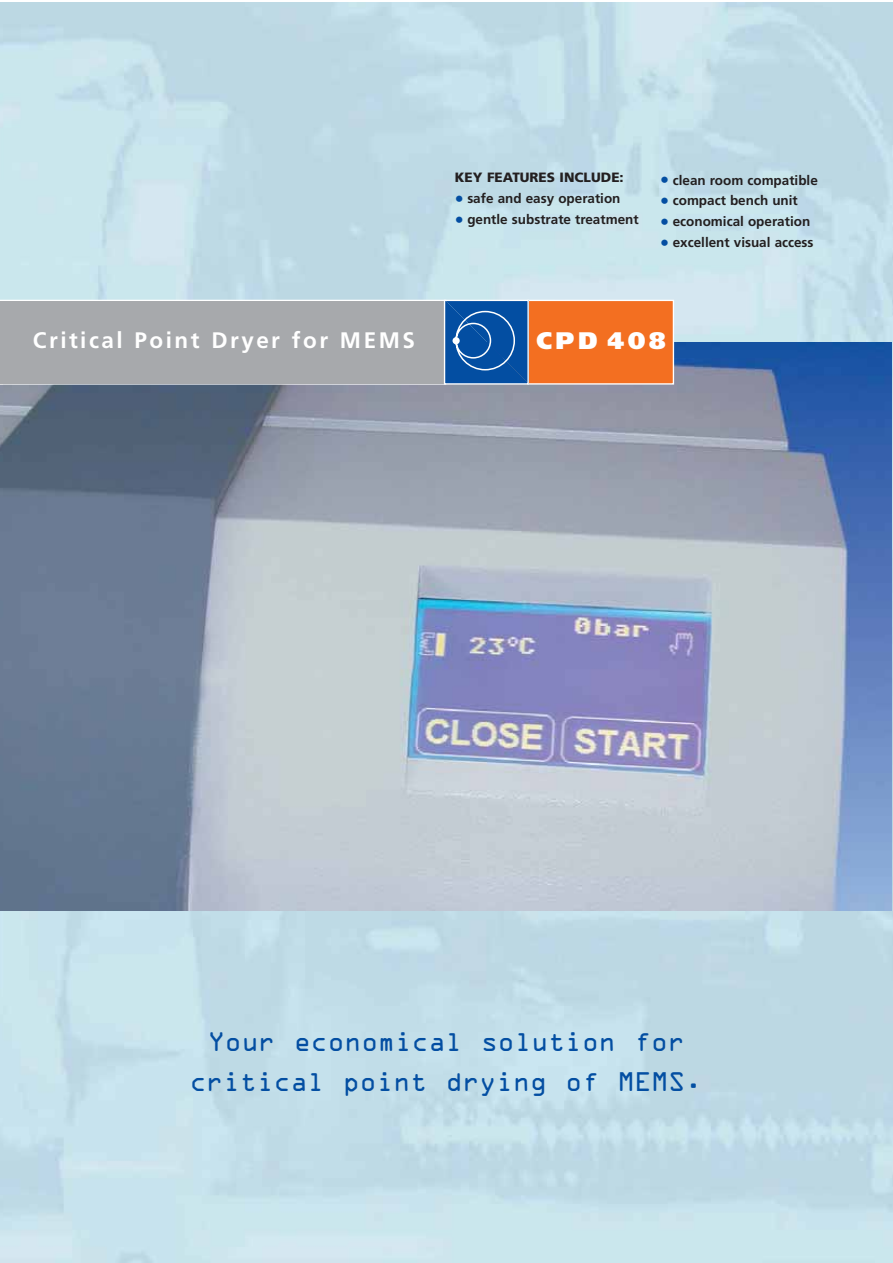
<style>
.page{position:relative;width:893px;height:1263px;background:#fff}
.page>*{position:absolute;margin:0;border:0;box-sizing:border-box;transform-origin:0 0}
.t1{font:24.15px/40.3px "OCRA";letter-spacing:-.025em;color:#034ea2;text-align:center}
.t2{font:900 24px "Frutiger";letter-spacing:.15em;color:#fff}
.t3{font:700 22.5px "Frutiger";letter-spacing:.11em;color:#fff}
.t4{font:700 13.5px "Frutiger";color:#231f20}
.t5{font:900 13.5px "Frutiger";color:#231f20}
.s1{font-weight:300;font-size:18px;color:#034ea2}
</style>
<div class="page">
<img style="left:0;top:2px;width:892px;height:1260px">
<img style="left:0;top:342px;width:891px;height:569px">
<svg style="left:0;top:299px;width:674px;height:86px;background:#ee8242"></svg>
<div style="left:0;top:301px;width:448px;height:82px;background:#a7a9ac"></div>
<svg style="left:446px;top:302px;width:81px;height:81px;background:#1359a7"></svg>
<div style="left:452px;top:337px;width:7px;height:7px;background:#fff;border-radius:50%"></div>
<div style="left:444px;top:300px;width:85px;height:85px;border:1px solid #fff"></div>
<p class="t5" style="left:455px;top:172px;width:170px">KEY FEATURES INCLUDE:</p>
<p class="t4" style="left:455px;top:193px;width:167px"><span class="s1">•</span> safe and easy operation</p>
<p class="t4" style="left:455px;top:214px;width:185px"><span class="s1">•</span> gentle substrate treatment</p>
<p class="t4" style="left:660px;top:174px;width:159px"><span class="s1">•</span> clean room compatible</p>
<p class="t4" style="left:660px;top:195px;width:139px"><span class="s1">•</span> compact bench unit</p>
<p class="t4" style="left:660px;top:216px;width:151px"><span class="s1">•</span> economical operation</p>
<p class="t4" style="left:660px;top:237px;width:155px"><span class="s1">•</span> excellent visual access</p>
<h3 class="t3" style="left:33px;top:331px;width:383px">Critical Point Dryer for MEMS</h3>
<h2 class="t2" style="left:536px;top:331px;width:131px">CPD 408</h2>
<h1 class="t1" style="left:189px;top:1024px;width:514px">Your economical solution for critical point drying of MEMS.</h1>
</div>
